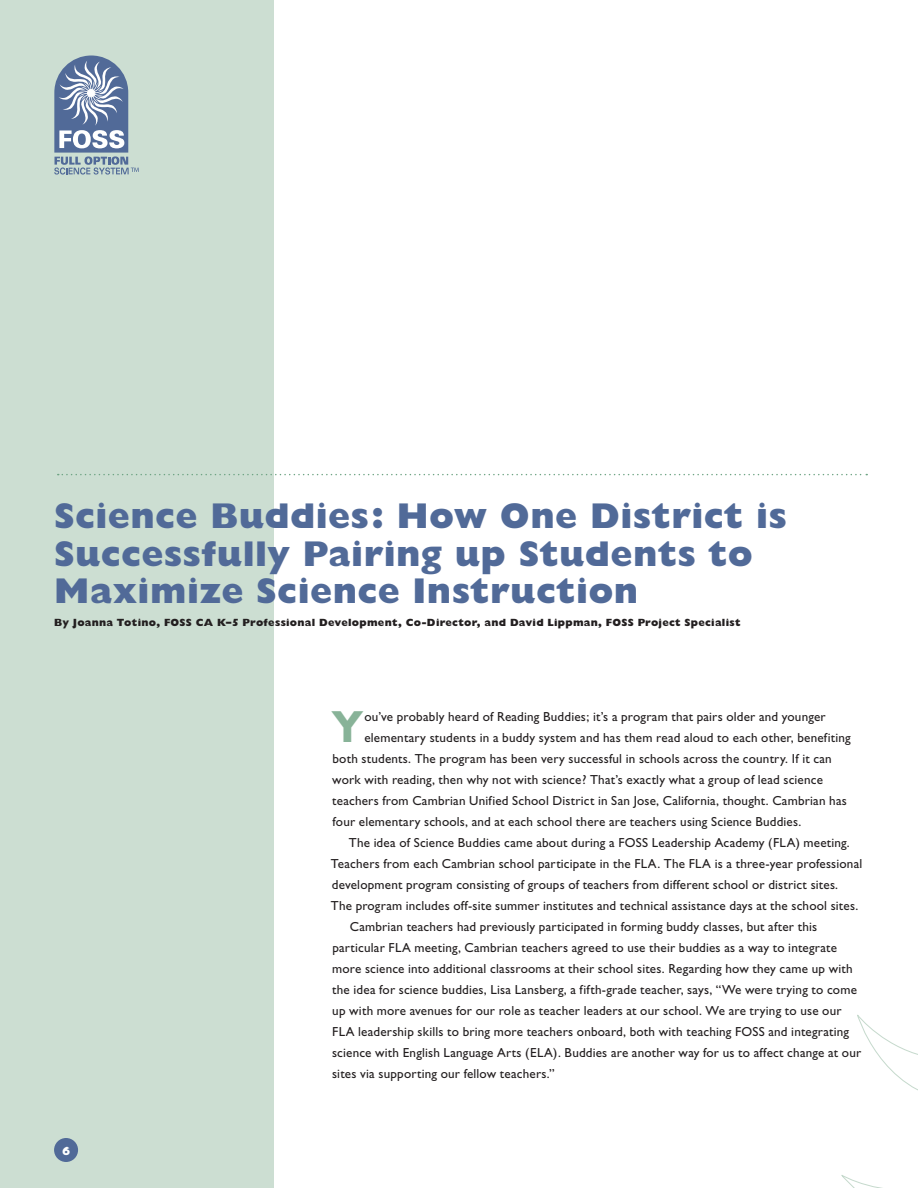
<style>
.page{position:relative;width:918px;height:1188px;background:#fff}
.page>*{position:absolute;margin:0;border:0;box-sizing:border-box;transform-origin:0 0}
.t1{font:700 45.15px "Gill Sans";color:#88b398}
.t2{font:800 36px/37.5px "Gill Sans";letter-spacing:.015em;color:#516a98}
.t3{font:13.2px "Gill Sans";letter-spacing:.015em;color:#231f20}
.t4{font:800 12px "Gill Sans";color:#fff}
.t5{font:800 10.5px "Gill Sans";letter-spacing:.025em;color:#231f20}
</style>
<div class="page">
<svg style="left:842px;top:1014px;width:76px;height:174px"></svg>
<div style="left:0;top:0;width:273px;height:1188px;background:#ccded2"></div>
<svg style="left:54px;top:56px;width:85px;height:119px"></svg>
<div style="left:54px;top:1138px;width:24px;height:24px;background:#516a98;border-radius:50%"></div>
<svg style="left:58px;top:474px;width:809px;height:1px"></svg>
<h2 class="t2" style="left:54px;top:497px;width:734px">Science Buddies: How One District is<br>Successfully Pairing up Students to<br>Maximize Science Instruction</h2>
<p class="t5" style="left:54px;top:616px;width:688px">By Joanna Totino, FOSS CA K–5 Professional Development, Co-Director, and David Lippman, FOSS Project Specialist</p>
<p class="t4" style="left:62px;top:1143px;width:10px">6</p>
<h1 class="t1" style="left:331px;top:700px;width:33px">Y</h1>
<p class="t3" style="left:364px;top:709px;width:463px">ou’ve probably heard of Reading Buddies; it’s a program that pairs older and younger</p>
<p class="t3" style="left:364px;top:730px;width:488px">elementary students in a buddy system and has them read aloud to each other, benefiting</p>
<p class="t3" style="left:333px;top:751px;width:501px">both students. The program has been very successful in schools across the country. If it can</p>
<p class="t3" style="left:332px;top:772px;width:492px">work with reading, then why not with science? That’s exactly what a group of lead science</p>
<p class="t3" style="left:332px;top:793px;width:516px">teachers from Cambrian Unified School District in San Jose, California, thought. Cambrian has</p>
<p class="t3" style="left:333px;top:814px;width:470px">four elementary schools, and at each school there are teachers using Science Buddies.</p>
<p class="t3" style="left:349px;top:835px;width:502px">The idea of Science Buddies came about during a FOSS Leadership Academy (FLA) meeting.</p>
<p class="t3" style="left:331px;top:856px;width:533px">Teachers from each Cambrian school participate in the FLA. The FLA is a three-year professional</p>
<p class="t3" style="left:332px;top:877px;width:508px">development program consisting of groups of teachers from different school or district sites.</p>
<p class="t3" style="left:331px;top:898px;width:529px">The program includes off-site summer institutes and technical assistance days at the school sites.</p>
<p class="t3" style="left:350px;top:919px;width:469px">Cambrian teachers had previously participated in forming buddy classes, but after this</p>
<p class="t3" style="left:332px;top:940px;width:506px">particular FLA meeting, Cambrian teachers agreed to use their buddies as a way to integrate</p>
<p class="t3" style="left:332px;top:961px;width:522px">more science into additional classrooms at their school sites. Regarding how they came up with</p>
<p class="t3" style="left:332px;top:982px;width:526px">the idea for science buddies, Lisa Lansberg, a fifth-grade teacher, says, “We were trying to come</p>
<p class="t3" style="left:332px;top:1003px;width:511px">up with more avenues for our role as teacher leaders at our school. We are trying to use our</p>
<p class="t3" style="left:332px;top:1024px;width:518px">FLA leadership skills to bring more teachers onboard, both with teaching FOSS and integrating</p>
<p class="t3" style="left:332px;top:1045px;width:531px">science with English Language Arts (ELA). Buddies are another way for us to affect change at our</p>
<p class="t3" style="left:332px;top:1066px;width:224px">sites via supporting our fellow teachers.”</p>
</div>
